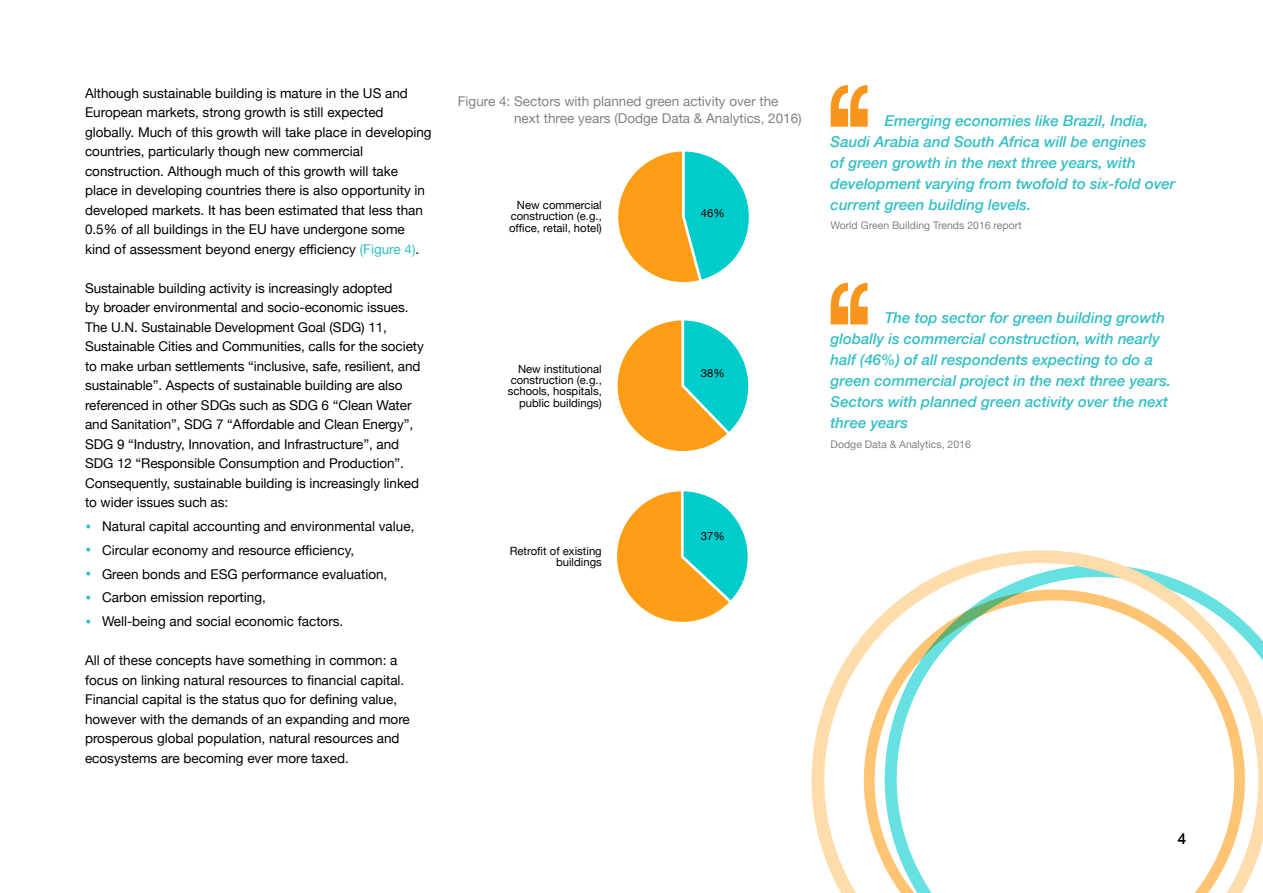
<style>
.page{position:relative;width:1263px;height:893px;background:#fff}
.page>*{position:absolute;margin:0;border:0;box-sizing:border-box;transform-origin:0 0}
.t1{font:italic 500 15px/21px "Helvetica Neue";color:#32bfc4}
.t2{font:15px "Helvetica Neue";color:#000}
.t3{font:13.5px/19.5px "Helvetica Neue";color:#000}
.t4{font:13.5px/16.5px "Helvetica Neue";color:#808285}
.t5{font:11.25px/11.2px "Helvetica Neue";color:#000;text-align:right}
.t6{font:10.5px "Helvetica Neue";color:#808285}
.s1{color:#32bfc4}
.s2{font-size:18px;color:#32bfc4}
</style>
<div class="page">
<svg style="left:831px;top:85px;width:37px;height:42px"></svg>
<svg style="left:831px;top:283px;width:37px;height:41px"></svg>
<svg style="left:618px;top:151px;width:131px;height:132px"></svg>
<svg style="left:617px;top:320px;width:132px;height:131px"></svg>
<svg style="left:617px;top:491px;width:131px;height:131px"></svg>
<svg style="left:811px;top:550px;width:452px;height:343px"></svg>
<svg style="left:864px;top:574px;width:394px;height:319px"></svg>
<p class="t3" style="left:85px;top:84px;width:348px">Although sustainable building is mature in the US and European markets, strong growth is still expected globally. Much of this growth will take place in developing countries, particularly though new commercial construction. Although much of this growth will take place in developing countries there is also opportunity in developed markets. It has been estimated that less than 0.5% of all buildings in the EU have undergone some kind of assessment beyond energy efficiency <span class="s1">(Figure 4)</span>.</p>
<p class="t3" style="left:85px;top:279px;width:340px">Sustainable building activity is increasingly adopted<br>by broader environmental and socio-economic issues.<br>The U.N. Sustainable Development Goal (SDG) 11, Sustainable Cities and Communities, calls for the society to make urban settlements “inclusive, safe, resilient, and sustainable”. Aspects of sustainable building are also referenced in other SDGs such as SDG 6 “Clean Water and Sanitation”, SDG 7 “Affordable and Clean Energy”, SDG 9 “Industry, Innovation, and Infrastructure”, and SDG 12 “Responsible Consumption and Production”.<br>Consequently, sustainable building is increasingly linked to wider issues such as:</p>
<p class="t3" style="left:85px;top:517px;width:331px"><span class="s2">•</span> Natural capital accounting and environmental value,</p>
<p class="t3" style="left:85px;top:541px;width:271px"><span class="s2">•</span> Circular economy and resource efficiency,</p>
<p class="t3" style="left:85px;top:565px;width:304px"><span class="s2">•</span> Green bonds and ESG performance evaluation,</p>
<p class="t3" style="left:85px;top:589px;width:182px"><span class="s2">•</span> Carbon emission reporting,</p>
<p class="t3" style="left:85px;top:612px;width:260px"><span class="s2">•</span> Well-being and social economic factors.</p>
<p class="t3" style="left:85px;top:651px;width:326px">All of these concepts have something in common: a focus on linking natural resources to financial capital.<br>Financial capital is the status quo for defining value, however with the demands of an expanding and more prosperous global population, natural resources and ecosystems are becoming ever more taxed.</p>
<p class="t4" style="left:514px;top:94px;width:289px;text-indent:-56px">Figure 4: Sectors with planned green activity over the next three years (Dodge Data &amp; Analytics, 2016)</p>
<p class="t5" style="left:509px;top:200px;width:94px;text-align:justify;text-indent:8px">New commercial construction (e.g., office, retail, hotel)</p>
<p class="t5" style="left:508px;top:364px;width:96px">New institutional construction (e.g., schools, hospitals, public buildings)</p>
<p class="t5" style="left:510px;top:546px;width:94px">Retrofit of existing buildings</p>
<p class="t5" style="left:701px;top:208px;width:25px">46%</p>
<p class="t5" style="left:701px;top:368px;width:25px">38%</p>
<p class="t5" style="left:701px;top:531px;width:25px">37%</p>
<p class="t1" style="left:831px;top:109px;width:346px;text-indent:54px">Emerging economies like Brazil, India, Saudi Arabia and South Africa will be engines<br>of green growth in the next three years, with development varying from twofold to six-fold over current green building levels.</p>
<p class="t6" style="left:831px;top:218px;width:192px">World Green Building Trends 2016 report</p>
<p class="t1" style="left:831px;top:307px;width:342px;text-indent:54px">The top sector for green building growth globally is commercial construction, with nearly half (46%) of all respondents expecting to do a green commercial project in the next three years.<br>Sectors with planned green activity over the next three years</p>
<p class="t6" style="left:831px;top:436px;width:142px">Dodge Data &amp; Analytics, 2016</p>
<p class="t2" style="left:1178px;top:827px;width:10px">4</p>
</div>
